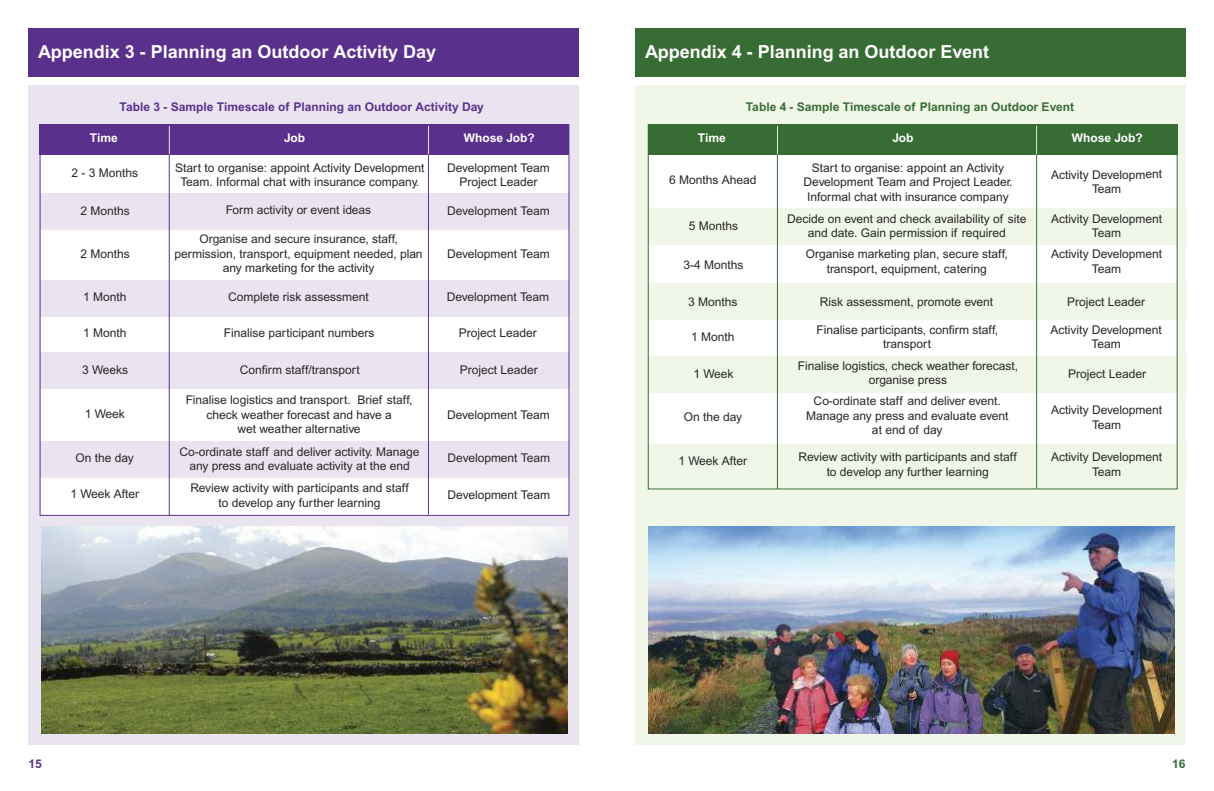
<style>
.page{position:relative;width:1214px;height:791px;background:#fff}
.page>*{position:absolute;margin:0;border:0;box-sizing:border-box;transform-origin:0 0}
.t1{font:700 18px "Arial";color:#fff}
.t2{font:12px/14.4px "Arial";color:#272627;text-align:center}
.t3{font:700 12px "Arial";color:#5a308d}
.t4{font:700 12px "Arial";color:#386c35}
.t5{font:700 12px "Arial";color:#fff}
</style>
<div class="page">
<div style="left:28px;top:85px;width:550px;height:659px;background:#eae4f0"></div>
<div style="left:40px;top:126px;width:529px;height:389px;background:#fff"></div>
<div style="left:635px;top:85px;width:550px;height:659px;background:#f0f7e8"></div>
<div style="left:648px;top:126px;width:529px;height:349px;background:#fff"></div>
<div style="left:641px;top:283px;width:545px;height:37px;background:#f0f7e8"></div>
<div style="left:641px;top:208px;width:545px;height:36px;background:#f0f7e8"></div>
<div style="left:645px;top:356px;width:541px;height:37px;background:#f0f7e8"></div>
<div style="left:645px;top:444px;width:541px;height:37px;background:#f0f7e8"></div>
<div style="left:33px;top:280px;width:545px;height:37px;background:#eae4f0"></div>
<div style="left:37px;top:352px;width:541px;height:37px;background:#eae4f0"></div>
<div style="left:37px;top:441px;width:541px;height:37px;background:#eae4f0"></div>
<div style="left:635px;top:28px;width:550px;height:49px;background:#386c35"></div>
<div style="left:647px;top:125px;width:529px;height:30px;background:#386c35"></div>
<hr style="left:777px;top:148px;width:1px;height:341px;background:#386c35">
<svg style="left:777px;top:127px;width:1px;height:27px"></svg>
<hr style="left:1036px;top:148px;width:1px;height:340px;background:#386c35">
<svg style="left:1036px;top:127px;width:1px;height:27px"></svg>
<img style="left:648px;top:526px;width:526px;height:207px">
<div style="left:37px;top:193px;width:541px;height:37px;background:#eae4f0"></div>
<div style="left:28px;top:28px;width:550px;height:49px;background:#5a308d"></div>
<div style="left:40px;top:125px;width:529px;height:30px;background:#5a308d"></div>
<hr style="left:169px;top:148px;width:1px;height:367px;background:#5a308d">
<svg style="left:169px;top:127px;width:1px;height:27px"></svg>
<hr style="left:428px;top:148px;width:1px;height:366px;background:#5a308d">
<svg style="left:428px;top:127px;width:1px;height:27px"></svg>
<img style="left:41px;top:526px;width:526px;height:207px">
<h1 class="t1" style="left:38px;top:45px;width:399px">Appendix 3 - Planning an Outdoor Activity Day</h1>
<p class="t3" style="left:120px;top:102px;width:366px">Table 3 - Sample Timescale of Planning an Outdoor Activity Day</p>
<p class="t5" style="left:90px;top:134px;width:29px">Time</p>
<p class="t5" style="left:284px;top:134px;width:23px">Job</p>
<p class="t5" style="left:463px;top:134px;width:73px">Whose Job?</p>
<p class="t2" style="left:71px;top:167px;width:68px">2 - 3 Months</p>
<p class="t2" style="left:175px;top:162px;width:250px">Start to organise: appoint Activity Development<br>Team. Informal chat with insurance company.</p>
<p class="t2" style="left:447px;top:162px;width:104px">Development Team<br>Project Leader</p>
<p class="t2" style="left:81px;top:204px;width:51px">2 Months</p>
<p class="t2" style="left:226px;top:204px;width:147px">Form activity or event ideas</p>
<p class="t2" style="left:447px;top:204px;width:104px">Development Team</p>
<p class="t2" style="left:81px;top:247px;width:51px">2 Months</p>
<p class="t2" style="left:174px;top:233px;width:249px">Organise and secure insurance, staff, permission, transport, equipment needed, plan any marketing for the activity</p>
<p class="t2" style="left:447px;top:247px;width:104px">Development Team</p>
<p class="t2" style="left:83px;top:291px;width:45px">1 Month</p>
<p class="t2" style="left:228px;top:291px;width:142px">Complete risk assessment</p>
<p class="t2" style="left:446px;top:291px;width:104px">Development Team</p>
<p class="t2" style="left:83px;top:327px;width:45px">1 Month</p>
<p class="t2" style="left:224px;top:327px;width:152px">Finalise participant numbers</p>
<p class="t2" style="left:459px;top:327px;width:79px">Project Leader</p>
<p class="t2" style="left:82px;top:363px;width:48px">3 Weeks</p>
<p class="t2" style="left:460px;top:364px;width:79px">Project Leader</p>
<p class="t2" style="left:85px;top:408px;width:42px">1 Week</p>
<p class="t2" style="left:240px;top:363px;width:121px">Confirm staff/transport</p>
<p class="t2" style="left:186px;top:394px;width:228px">Finalise logistics and transport. Brief staff, check weather forecast and have a<br>wet weather alternative</p>
<p class="t2" style="left:447px;top:408px;width:104px">Development Team</p>
<p class="t2" style="left:75px;top:452px;width:60px">On the day</p>
<p class="t2" style="left:70px;top:488px;width:70px">1 Week After</p>
<p class="t2" style="left:180px;top:445px;width:241px">Co-ordinate staff and deliver activity. Manage any press and evaluate activity at the end</p>
<p class="t2" style="left:190px;top:482px;width:220px">Review activity with participants and staff to develop any further learning</p>
<p class="t2" style="left:447px;top:452px;width:104px">Development Team</p>
<p class="t2" style="left:447px;top:489px;width:104px">Development Team</p>
<h1 class="t1" style="left:645px;top:45px;width:345px">Appendix 4 - Planning an Outdoor Event</h1>
<p class="t4" style="left:745px;top:102px;width:330px">Table 4 - Sample Timescale of Planning an Outdoor Event</p>
<p class="t5" style="left:698px;top:134px;width:29px">Time</p>
<p class="t5" style="left:892px;top:134px;width:23px">Job</p>
<p class="t5" style="left:1071px;top:134px;width:73px">Whose Job?</p>
<p class="t2" style="left:669px;top:173px;width:89px">6 Months Ahead</p>
<p class="t2" style="left:803px;top:162px;width:210px">Start to organise: appoint an Activity<br>Development Team and Project Leader.<br>Informal chat with insurance company</p>
<p class="t2" style="left:1050px;top:168px;width:113px">Activity Development<br>Team</p>
<p class="t2" style="left:688px;top:219px;width:51px">5 Months</p>
<p class="t2" style="left:787px;top:212px;width:241px">Decide on event and check availability of site and date. Gain permission if required</p>
<p class="t2" style="left:1050px;top:212px;width:113px">Activity Development<br>Team</p>
<p class="t2" style="left:683px;top:258px;width:61px">3-4 Months</p>
<p class="t2" style="left:805px;top:248px;width:203px">Organise marketing plan, secure staff, transport, equipment, catering</p>
<p class="t2" style="left:1050px;top:248px;width:113px">Activity Development<br>Team</p>
<p class="t2" style="left:688px;top:295px;width:51px">3 Months</p>
<p class="t2" style="left:819px;top:296px;width:175px">Risk assessment, promote event</p>
<p class="t2" style="left:1066px;top:296px;width:79px">Project Leader</p>
<p class="t2" style="left:691px;top:331px;width:45px">1 Month</p>
<p class="t2" style="left:816px;top:323px;width:183px">Finalise participants, confirm staff, transport</p>
<p class="t2" style="left:1050px;top:323px;width:113px">Activity Development<br>Team</p>
<p class="t2" style="left:693px;top:368px;width:42px">1 Week</p>
<p class="t2" style="left:1067px;top:367px;width:79px">Project Leader</p>
<p class="t2" style="left:683px;top:411px;width:60px">On the day</p>
<p class="t2" style="left:797px;top:359px;width:222px">Finalise logistics, check weather forecast, organise press</p>
<p class="t2" style="left:806px;top:395px;width:204px">Co-ordinate staff and deliver event.<br>Manage any press and evaluate event at end of day</p>
<p class="t2" style="left:1050px;top:404px;width:113px">Activity Development<br>Team</p>
<p class="t2" style="left:1050px;top:451px;width:113px">Activity Development<br>Team</p>
<p class="t2" style="left:678px;top:455px;width:70px">1 Week After</p>
<p class="t2" style="left:798px;top:451px;width:220px">Review activity with participants and staff to develop any further learning</p>
<p class="t3" style="left:28px;top:760px;width:15px">15</p>
<p class="t4" style="left:1172px;top:760px;width:15px">16</p>
</div>
